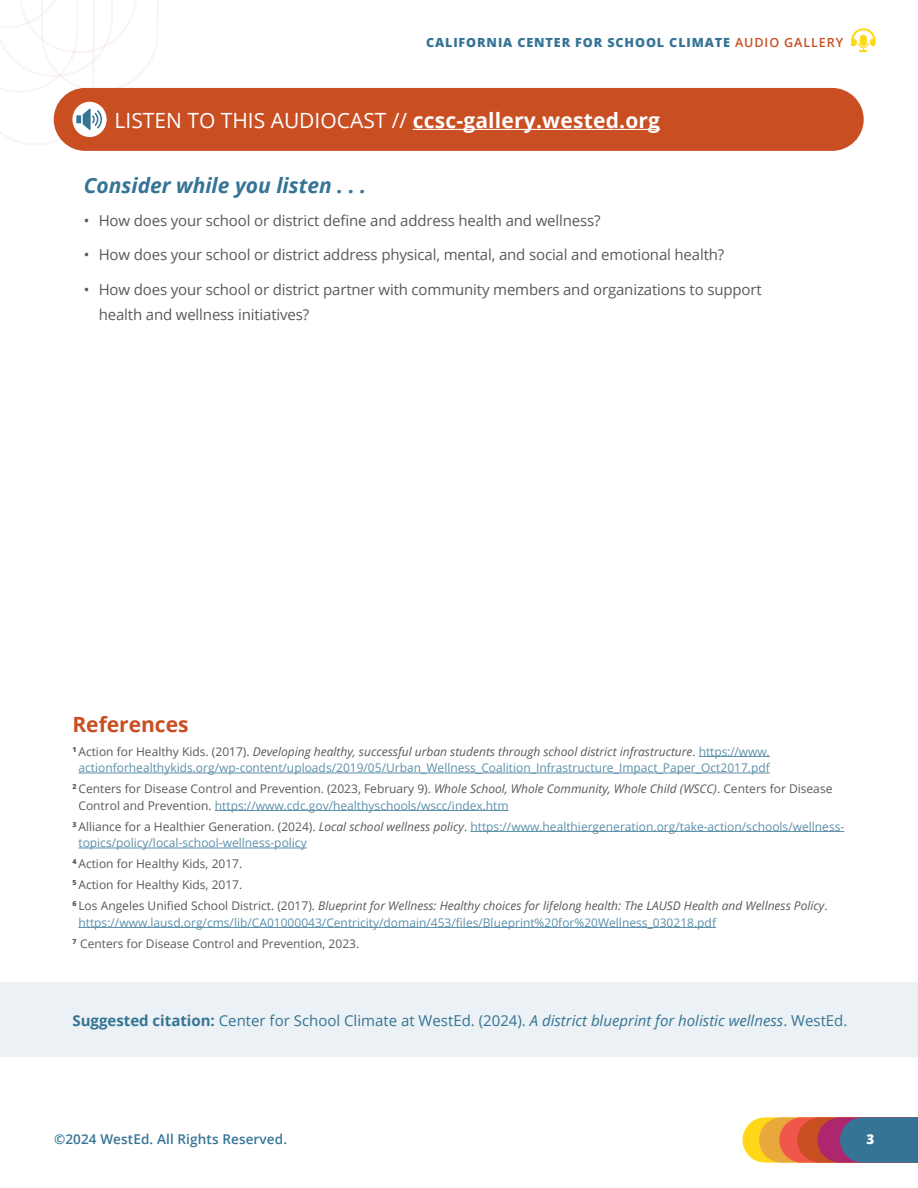
<style>
.page{position:relative;width:918px;height:1188px;background:#fff}
.page>*{position:absolute;margin:0;border:0;box-sizing:border-box;transform-origin:0 0}
.t1{font:21px "Open Sans";color:#fff}
.t2{font:italic 700 21px "Open Sans";color:#357495}
.t3{font:700 21px "Open Sans";color:#c94e22}
.t4{font:15px/25.5px "Open Sans";letter-spacing:-.01em;color:#58595b}
.t5{font:15px "Open Sans";color:#357495}
.t6{font:600 13.5px "Open Sans";letter-spacing:.01em;color:#357495}
.t7{font:800 13.5px "Open Sans";color:#fff}
.t8{font:800 12.6px "Open Sans";letter-spacing:.07em;color:#357495}
.t9{font:12px/16.5px "Open Sans";color:#5d90aa}
.t10{font:12px/21px "Open Sans";color:#58595b}
.s1{font-weight:600;color:#c94e22}
.s2{font-weight:700}
.s3{color:#58595b}
.s4{font-style:italic;color:#58595b}
.s5{font-style:italic}
.s6{color:#5d90aa}
</style>
<div class="page">
<svg style="left:742px;top:1117px;width:176px;height:46px;background:#987768"></svg>
<svg style="left:851px;top:28px;width:25px;height:24px"></svg>
<div style="left:54px;top:88px;width:810px;height:63px;background:#c94e22;border-radius:31px"></div>
<hr style="left:413px;top:129px;width:247px;height:1px;background:#fff">
<svg style="left:0;top:0;width:160px;height:146px"></svg>
<hr style="left:699px;top:756px;width:71px;height:1px;background:#5d90aa">
<hr style="left:78px;top:773px;width:692px;height:1px;background:#5d90aa">
<hr style="left:215px;top:810px;width:294px;height:1px;background:#5d90aa">
<hr style="left:470px;top:831px;width:374px;height:1px;background:#5d90aa">
<hr style="left:78px;top:848px;width:229px;height:1px;background:#5d90aa">
<hr style="left:78px;top:927px;width:638px;height:1px;background:#5d90aa">
<div style="left:0;top:982px;width:918px;height:75px;background:#ebf1f4"></div>
<p class="t8" style="left:426px;top:32px;width:419px">CALIFORNIA CENTER FOR SCHOOL CLIMATE <span class="s1">AUDIO GALLERY</span></p>
<p class="t1" style="left:115px;top:106px;width:547px">LISTEN TO THIS AUDIOCAST // <span class="s2">ccsc-gallery.wested.org</span></p>
<h2 class="t2" style="left:84px;top:170px;width:284px">Consider while you listen . . .</h2>
<p class="t4" style="left:84px;top:207px;width:518px">• How does your school or district define and address health and wellness?</p>
<p class="t4" style="left:84px;top:242px;width:642px">• How does your school or district address physical, mental, and social and emotional health?</p>
<p class="t4" style="left:99px;top:276px;width:664px;text-indent:-15px">• How does your school or district partner with community members and organizations to support health and wellness initiatives?</p>
<h2 class="t3" style="left:72px;top:709px;width:118px">References</h2>
<p class="t9" style="left:72px;top:743px;width:699px;text-align:center"><sup>1</sup> <span class="s3">Action for Healthy Kids. (2017).</span> <span class="s4">Developing healthy, successful urban students through school district infrastructure</span><span class="s3">.</span> https://www. actionforhealthykids.org/wp-content/uploads/2019/05/Urban_Wellness_Coalition_Infrastructure_Impact_Paper_Oct2017.pdf</p>
<p class="t10" style="left:78px;top:780px;width:756px;line-height:16.5px;text-indent:-6px"><sup>2</sup> Centers for Disease Control and Prevention. (2023, February 9). <span class="s5">Whole School, Whole Community, Whole Child (WSCC)</span>. Centers for Disease<br>Control and Prevention. <span class="s6">https://www.cdc.gov/healthyschools/wscc/index.htm</span></p>
<p class="t9" style="left:78px;top:818px;width:767px;text-indent:-6px"><sup>3</sup> <span class="s3">Alliance for a Healthier Generation. (2024).</span> <span class="s4">Local school wellness policy</span><span class="s3">.</span> https://www.healthiergeneration.org/take-action/schools/wellness&shy;topics/policy/local-school-wellness-policy</p>
<p class="t10" style="left:72px;top:853px;width:757px"><sup>4</sup> Action for Healthy Kids, 2017.<br><sup>5</sup> Action for Healthy Kids, 2017.<br><sup>6</sup> Los Angeles Unified School District. (2017). <span class="s5">Blueprint for Wellness: Healthy choices for lifelong health: The LAUSD Health and Wellness Policy</span>.</p>
<p class="t9" style="left:72px;top:911px;width:645px;line-height:21px;text-indent:6px">https://www.lausd.org/cms/lib/CA01000043/Centricity/domain/453/files/Blueprint%20for%20Wellness_030218.pdf<br><sup>7</sup> <span class="s3">Centers for Disease Control and Prevention, 2023.</span></p>
<p class="t5" style="left:72px;top:1011px;width:777px"><span class="s2">Suggested citation:</span> Center for School Climate at WestEd. (2024). <span class="s5">A district blueprint for holistic wellness</span>. WestEd.</p>
<p class="t6" style="left:54px;top:1130px;width:235px">©2024 WestEd. All Rights Reserved.</p>
<p class="t7" style="left:867px;top:1129px;width:9px">3</p>
</div>
